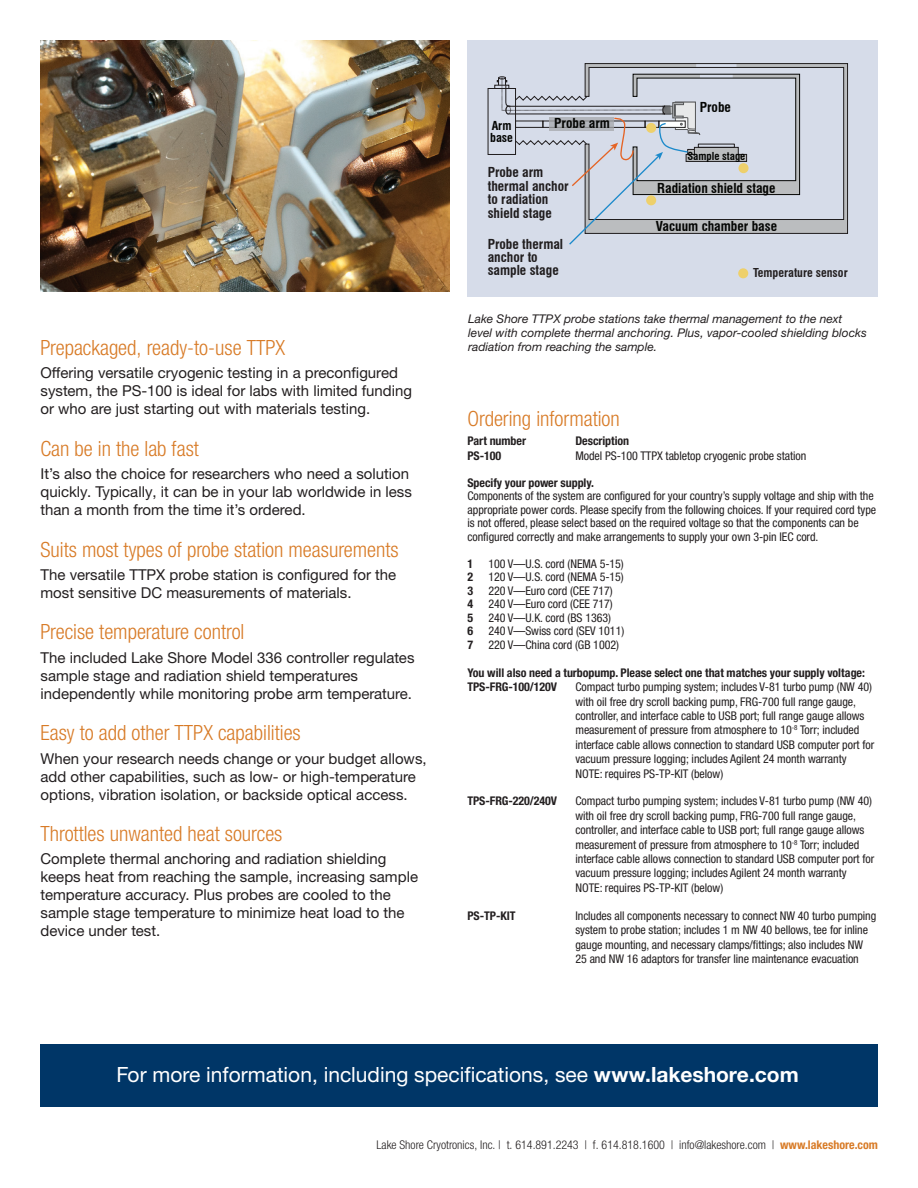
<style>
.page{position:relative;width:918px;height:1188px;background:#fff}
.page>*{position:absolute;margin:0;border:0;box-sizing:border-box;transform-origin:0 0}
.Subhead_1{font:300 condensed 21px "Helvetica Neue LTW1 G";color:#d87b27}
.Subhead_1-2{font:21px "Helvetica Neue LTW1 G";color:#fff}
.Body_text{font:15px/18px "Helvetica Neue LTW1 G";color:#231f20}
.t1{font:700 condensed 13.5px/13.5px "Swiss 721 BT";color:#201d1e}
.t2{font:700 condensed 13.5px "Swiss 721 BT";color:#040503}
.t3{font:700 condensed 12.15px/12.1px "Swiss 721 BT";color:#040503}
.Specs{font:condensed 12px/14.4px "Helvetica Neue LTW1 G";letter-spacing:-.005em;color:#231f20}
.Specs-2{font:700 condensed 12px "Helvetica Neue LTW1 G";letter-spacing:-.005em;color:#231f20}
.Caption_2{font:italic 12px/14.4px "Helvetica Neue LTW1 G";color:#231f20}
.t4{font:300 condensed 12px "Helvetica Neue LTW1 G";color:#231f20}
.Spec{font:700 condensed 12px "Swiss 721 BT";color:#231f20}
.t5{font:700 condensed 10.8px "Swiss 721 BT";color:#040503}
.s1{font-weight:700}
.s2{font-weight:700;color:#d87b27}
</style>
<div class="page">
<div style="left:40px;top:1044px;width:838px;height:63px;background:#003667"></div>
<div style="left:467px;top:40px;width:411px;height:257px;background:#d6dce9"></div>
<div style="left:495px;top:85px;width:14px;height:4px;border:1px solid #201d1e"></div>
<svg style="left:585px;top:63px;width:263px;height:171px"></svg>
<svg style="left:497px;top:64px;width:303px;height:181px"></svg>
<div style="left:738px;top:163px;width:11px;height:10px;background:#eed06b;border-radius:50%"></div>
<div style="left:646px;top:195px;width:10px;height:10px;background:#eed06b;border-radius:50%"></div>
<div style="left:738px;top:268px;width:10px;height:10px;background:#eed06b;border-radius:50%"></div>
<img style="left:41px;top:40px;width:408px;height:251px">
<div style="left:646px;top:123px;width:10px;height:10px;background:#eed06b;border-radius:50%"></div>
<p class="t3" style="left:490px;top:119px;width:24px">Arm base</p>
<p class="t2" style="left:554px;top:115px;width:57px">Probe arm</p>
<p class="t1" style="left:488px;top:166px;width:82px">Probe arm thermal anchor to radiation shield stage</p>
<p class="t1" style="left:488px;top:237px;width:77px">Probe thermal anchor to sample stage</p>
<p class="t2" style="left:700px;top:99px;width:33px">Probe</p>
<p class="t5" style="left:687px;top:149px;width:60px">Sample stage</p>
<p class="t2" style="left:657px;top:180px;width:120px">Radiation shield stage</p>
<p class="t2" style="left:656px;top:218px;width:123px">Vacuum chamber base</p>
<p class="Spec" style="left:753px;top:266px;width:96px">Temperature sensor</p>
<p class="Caption_2" style="left:468px;top:311px;width:400px">Lake Shore TTPX probe stations take thermal management to the next level with complete thermal anchoring. Plus, vapor-cooled shielding blocks</p>
<p class="Subhead_1" style="left:40px;top:335px;width:246px">Prepackaged, ready-to-use TTPX</p>
<p class="Caption_2" style="left:468px;top:340px;width:190px">radiation from reaching the sample.</p>
<p class="Body_text" style="left:40px;top:364px;width:373px">Offering versatile cryogenic testing in a preconfigured system, the PS-100 is ideal for labs with limited funding or who are just starting out with materials testing.</p>
<p class="Subhead_1" style="left:40px;top:436px;width:160px">Can be in the lab fast</p>
<p class="Body_text" style="left:40px;top:465px;width:373px">It’s also the choice for researchers who need a solution quickly. Typically, it can be in your lab worldwide in less than a month from the time it’s ordered.</p>
<p class="Subhead_1" style="left:40px;top:537px;width:360px">Suits most types of probe station measurements</p>
<p class="Body_text" style="left:40px;top:566px;width:357px">The versatile TTPX probe station is configured for the most sensitive DC measurements of materials.</p>
<p class="Subhead_1" style="left:40px;top:620px;width:206px">Precise temperature control</p>
<p class="Body_text" style="left:40px;top:648px;width:376px">The included Lake Shore Model 336 controller regulates sample stage and radiation shield temperatures independently while monitoring probe arm temperature.</p>
<p class="Subhead_1" style="left:40px;top:721px;width:262px">Easy to add other TTPX capabilities</p>
<p class="Body_text" style="left:40px;top:749px;width:388px">When your research needs change or your budget allows, add other capabilities, such as low- or high-temperature options, vibration isolation, or backside optical access.</p>
<p class="Subhead_1" style="left:40px;top:821px;width:243px">Throttles unwanted heat sources</p>
<p class="Body_text" style="left:40px;top:850px;width:379px">Complete thermal anchoring and radiation shielding keeps heat from reaching the sample, increasing sample temperature accuracy. Plus probes are cooled to the sample stage temperature to minimize heat load to the device under test.</p>
<p class="Subhead_1" style="left:467px;top:406px;width:154px">Ordering information</p>
<p class="Specs-2" style="left:467px;top:434px;width:60px">Part number</p>
<p class="Specs-2" style="left:575px;top:434px;width:55px">Description</p>
<p class="Specs-2" style="left:467px;top:448px;width:35px">PS-100</p>
<p class="Specs" style="left:575px;top:449px;width:232px">Model PS-100 TTPX tabletop cryogenic probe station</p>
<p class="Specs-2" style="left:467px;top:475px;width:128px">Specify your power supply.</p>
<p class="Specs" style="left:467px;top:489px;width:410px;line-height:13.5px">Components of the system are configured for your country’s supply voltage and ship with the appropriate power cords. Please specify from the following choices. If your required cord type is not offered, please select based on the required voltage so that the components can be configured correctly and make arrangements to supply your own 3-pin IEC cord.</p>
<p class="Specs-2" style="left:467px;top:556px;width:7px">1</p>
<p class="Specs" style="left:488px;top:557px;width:137px">100 V—U.S. cord (NEMA 5-15)</p>
<p class="Specs-2" style="left:467px;top:570px;width:7px">2</p>
<p class="Specs" style="left:488px;top:570px;width:137px">120 V—U.S. cord (NEMA 5-15)</p>
<p class="Specs-2" style="left:467px;top:583px;width:7px">3</p>
<p class="Specs" style="left:488px;top:584px;width:126px">220 V—Euro cord (CEE 717)</p>
<p class="Specs-2" style="left:467px;top:597px;width:7px">4</p>
<p class="Specs" style="left:488px;top:597px;width:126px">240 V—Euro cord (CEE 717)</p>
<p class="Specs-2" style="left:467px;top:610px;width:7px">5</p>
<p class="Specs" style="left:488px;top:611px;width:124px">240 V—U.K. cord (BS 1363)</p>
<p class="Specs-2" style="left:467px;top:624px;width:7px">6</p>
<p class="Specs" style="left:488px;top:624px;width:137px">240 V—Swiss cord (SEV 1011)</p>
<p class="Specs-2" style="left:467px;top:637px;width:7px">7</p>
<p class="Specs" style="left:488px;top:638px;width:132px">220 V—China cord (GB 1002)</p>
<p class="Specs-2" style="left:467px;top:665px;width:399px">You will also need a turbopump. Please select one that matches your supply voltage:</p>
<p class="Specs-2" style="left:467px;top:680px;width:91px">TPS-FRG-100/120V</p>
<p class="Specs" style="left:575px;top:680px;width:300px">Compact turbo pumping system; includes V-81 turbo pump (NW 40) with oil free dry scroll backing pump, FRG-700 full range gauge, controller, and interface cable to USB port; full range gauge allows measurement of pressure from atmosphere to 10<sup>-8</sup> Torr; included interface cable allows connection to standard USB computer port for vacuum pressure logging; includes Agilent 24 month warranty NOTE: requires PS-TP-KIT (below)</p>
<p class="Specs-2" style="left:467px;top:794px;width:91px">TPS-FRG-220/240V</p>
<p class="Specs" style="left:575px;top:794px;width:300px">Compact turbo pumping system; includes V-81 turbo pump (NW 40) with oil free dry scroll backing pump, FRG-700 full range gauge, controller, and interface cable to USB port; full range gauge allows measurement of pressure from atmosphere to 10<sup>-8</sup> Torr; included interface cable allows connection to standard USB computer port for vacuum pressure logging; includes Agilent 24 month warranty NOTE: requires PS-TP-KIT (below)</p>
<p class="Specs-2" style="left:467px;top:908px;width:50px">PS-TP-KIT</p>
<p class="Specs" style="left:575px;top:908px;width:302px">Includes all components necessary to connect NW 40 turbo pumping system to probe station; includes 1 m NW 40 bellows, tee for inline gauge mounting, and necessary clamps/fittings; also includes NW 25 and NW 16 adaptors for transfer line maintenance evacuation</p>
<p class="Subhead_1-2" style="left:117px;top:1061px;width:684px">For more information, including specifications, see <span class="s1">www.lakeshore.com</span></p>
<p class="t4" style="left:376px;top:1137px;width:503px">Lake Shore Cryotronics, Inc. | t. 614.891.2243 | f. 614.818.1600 | info@lakeshore.com | <span class="s2">www.lakeshore.com</span></p>
</div>
